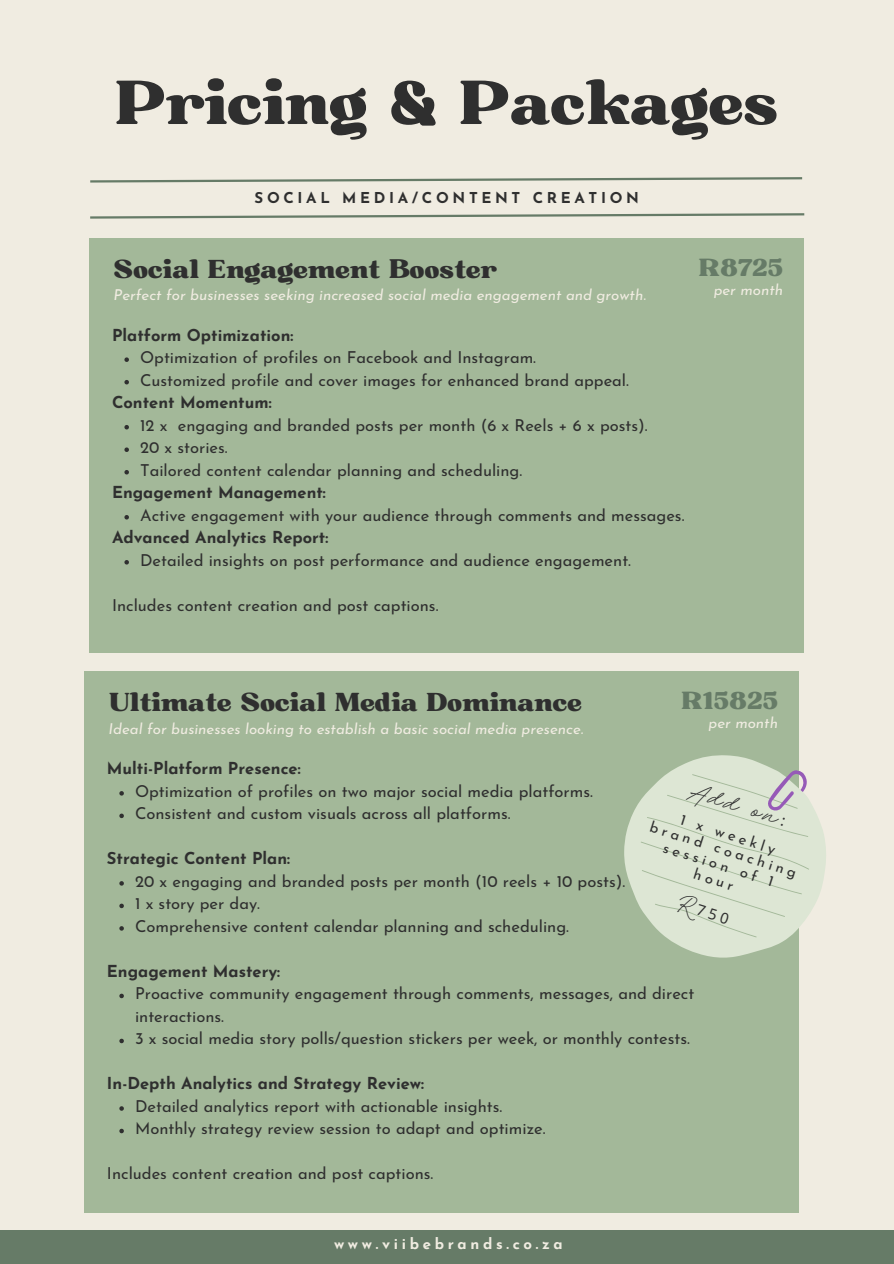
<style>
.page{position:relative;width:894px;height:1264px;background:#fff}
.page>*{position:absolute;margin:0;border:0;box-sizing:border-box;transform-origin:0 0}
.t1{font:60px "Bugaki";color:#2f2f2f}
.t2{font:25.05px "Bugaki";color:#2f2f2f}
.t3{font:24px "Bugaki";color:#667b67}
.t4{font:16.5px/22.5px "Josefin Sans";color:#2f2f2f}
.t5{font:700 16.5px "Josefin Sans";color:#2f2f2f}
.t6{font:italic 15px "Josefin Sans";color:#f0ece1}
.t7{font:15px "Josefin Sans";color:#2f2f2f}
.t8{font:700 15px "Josefin Sans";letter-spacing:.245em;color:#2f2f2f}
.t9{font:700 15px "Josefin Sans";letter-spacing:.245em;color:#f0ece1}
.t10{font:15px "Noto Sans";color:#2f2f2f}
.s1{font-family:"Rocket Clouds DEMO"}
</style>
<div class="page">
<div style="left:0;top:0;width:893px;height:1263px;background:#f0ece1"></div>
<svg style="left:90px;top:177px;width:713px;height:6px"></svg>
<svg style="left:90px;top:213px;width:715px;height:6px"></svg>
<div style="left:89px;top:238px;width:714px;height:414px;background:#a3b899"></div>
<svg style="left:124px;top:357px;width:5px;height:5px"></svg>
<svg style="left:124px;top:380px;width:5px;height:4px"></svg>
<svg style="left:124px;top:425px;width:5px;height:4px"></svg>
<svg style="left:124px;top:447px;width:5px;height:5px"></svg>
<svg style="left:124px;top:470px;width:5px;height:4px"></svg>
<svg style="left:124px;top:515px;width:5px;height:4px"></svg>
<svg style="left:124px;top:560px;width:5px;height:4px"></svg>
<div style="left:0;top:1230px;width:893px;height:33px;background:#667b67"></div>
<div style="left:84px;top:671px;width:714px;height:541px;background:#a3b899"></div>
<svg style="left:119px;top:791px;width:5px;height:4px"></svg>
<svg style="left:119px;top:813px;width:5px;height:5px"></svg>
<svg style="left:119px;top:881px;width:5px;height:4px"></svg>
<svg style="left:119px;top:903px;width:5px;height:5px"></svg>
<svg style="left:119px;top:926px;width:5px;height:4px"></svg>
<svg style="left:119px;top:993px;width:5px;height:5px"></svg>
<svg style="left:119px;top:1038px;width:5px;height:5px"></svg>
<svg style="left:119px;top:1106px;width:5px;height:4px"></svg>
<svg style="left:119px;top:1128px;width:5px;height:5px"></svg>
<svg style="left:624px;top:731px;width:202px;height:251px"></svg>
<svg style="left:638px;top:764px;width:173px;height:173px;background:#d7e0cf"></svg>
<h1 class="t1" style="left:115px;top:65px;width:664px">Pricing &amp; Packages</h1>
<h4 class="t8" style="left:254px;top:191px;width:386px">SOCIAL MEDIA/CONTENT CREATION</h4>
<p class="t2" style="left:113px;top:253px;width:385px">Social Engagement Booster</p>
<p class="t3" style="left:698px;top:252px;width:86px">R8725</p>
<p class="t6" style="left:113px;top:289px;width:533px">Perfect for businesses seeking increased social media engagement and growth.</p>
<p class="t6" style="left:713px;top:284px;width:71px">per month</p>
<h3 class="t5" style="left:112px;top:328px;width:183px">Platform Optimization:</h3>
<h2 class="t4" style="left:140px;top:348px;width:397px">Optimization of profiles on Facebook and Instagram.</h2>
<p class="t4" style="left:140px;top:370px;width:490px">Customized profile and cover images for enhanced brand appeal.</p>
<p class="t5" style="left:112px;top:396px;width:161px">Content Momentum:</p>
<h6 class="t4" style="left:140px;top:415px;width:509px">12 x engaging and branded posts per month (6 x Reels + 6 x posts).</h6>
<p class="t4" style="left:140px;top:438px;width:89px">20 x stories.</p>
<p class="t4" style="left:140px;top:460px;width:383px">Tailored content calendar planning and scheduling.</p>
<p class="t5" style="left:112px;top:486px;width:215px">Engagement Management:</p>
<p class="t4" style="left:140px;top:505px;width:545px">Active engagement with your audience through comments and messages.</p>
<p class="t5" style="left:112px;top:531px;width:218px">Advanced Analytics Report:</p>
<p class="t4" style="left:140px;top:550px;width:492px">Detailed insights on post performance and audience engagement.</p>
<p class="t4" style="left:112px;top:595px;width:328px">Includes content creation and post captions.</p>
<p class="t2" style="left:108px;top:687px;width:475px">Ultimate Social Media Dominance</p>
<h6 class="t3" style="left:681px;top:686px;width:98px">R15825</h6>
<p class="t6" style="left:108px;top:722px;width:476px">Ideal for businesses looking to establish a basic social media presence.</p>
<p class="t6" style="left:708px;top:716px;width:71px">per month</p>
<h3 class="t5" style="left:107px;top:761px;width:195px">Multi-Platform Presence:</h3>
<h2 class="t4" style="left:135px;top:781px;width:459px">Optimization of profiles on two major social media platforms.</h2>
<p class="t4" style="left:135px;top:803px;width:377px">Consistent and custom visuals across all platforms.</p>
<p class="t5" style="left:107px;top:851px;width:184px">Strategic Content Plan:</p>
<h6 class="t4" style="left:135px;top:871px;width:491px">20 x engaging and branded posts per month (10 reels + 10 posts).</h6>
<p class="t4" style="left:135px;top:893px;width:126px">1 x story per day.</p>
<p class="t4" style="left:135px;top:916px;width:435px">Comprehensive content calendar planning and scheduling.</p>
<h6 class="t5" style="left:107px;top:964px;width:175px">Engagement Mastery:</h6>
<p class="t4" style="left:135px;top:983px;width:560px">Proactive community engagement through comments, messages, and direct interactions.</p>
<p class="t4" style="left:135px;top:1028px;width:556px">3 x social media story polls/question stickers per week, or monthly contests.</p>
<p class="t5" style="left:107px;top:1076px;width:318px">In-Depth Analytics and Strategy Review:</p>
<h6 class="t4" style="left:135px;top:1096px;width:369px">Detailed analytics report with actionable insights.</h6>
<p class="t4" style="left:135px;top:1118px;width:412px">Monthly strategy review session to adapt and optimize.</p>
<p class="t4" style="left:107px;top:1163px;width:328px">Includes content creation and post captions.</p>
<p class="t7" style="left:652px;top:819px;width:155px;rotate:18deg">brand coaching</p>
<p class="t7" style="left:699px;top:818px;width:83px;rotate:18deg">x weekly</p>
<p class="t7" style="left:665px;top:840px;width:117px;rotate:18deg">session of 1</p>
<p class="t7" style="left:696px;top:867px;width:43px;rotate:18deg">hour</p>
<p class="t10" style="left:682px;top:893px;width:54px;rotate:18deg"><span class="s1">R</span>750</p>
<h5 class="t9" style="left:334px;top:1237px;width:230px">www.viibebrands.co.za</h5>
</div>
